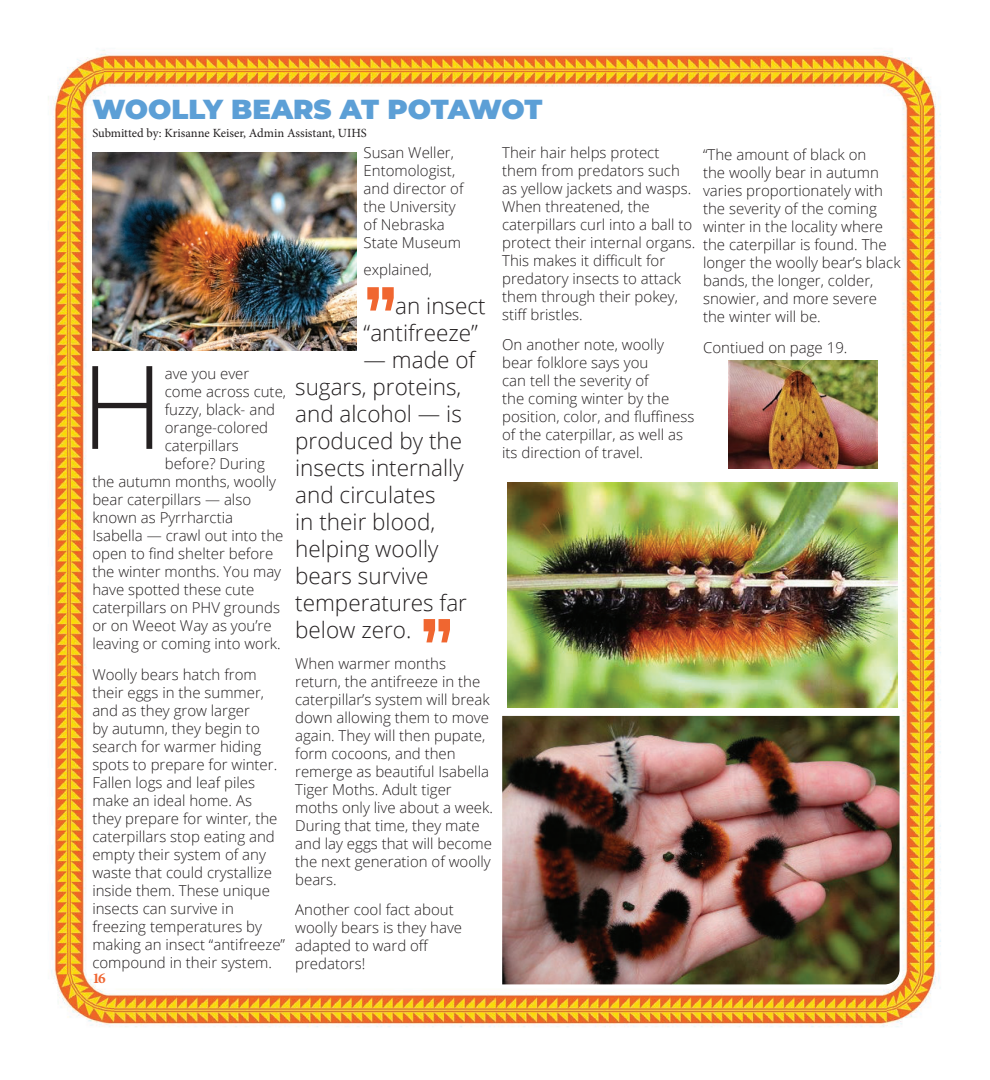
<style>
.page{position:relative;width:990px;height:1080px;background:#fff}
.page>*{position:absolute;margin:0;border:0;box-sizing:border-box;transform-origin:0 0}
.t1{font:300 115.88px "Open Sans";color:#231f20}
.t2{font:900 27.5px "Montserrat";letter-spacing:-.005em;color:#5c9fd6}
.t3{font:300 22.5px/27px "Open Sans";color:#231f20}
.t4{font:300 15px/18px "Open Sans";color:#231f20}
.t5{font:700 15px "Minion Pro";color:#ef6430}
.t6{font:12.5px "Minion Pro";letter-spacing:-.005em;color:#231f20}
</style>
<div class="page">
<img style="left:48px;top:49px;width:893px;height:978px">
<svg style="left:367px;top:287px;width:27px;height:24px"></svg>
<svg style="left:424px;top:619px;width:26px;height:23px"></svg>
<img style="left:92px;top:152px;width:264px;height:198px">
<img style="left:728px;top:360px;width:150px;height:108px">
<img style="left:502px;top:716px;width:398px;height:268px">
<img style="left:508px;top:482px;width:389px;height:225px">
<h2 class="t2" style="left:92px;top:89px;width:452px">WOOLLY BEARS AT POTAWOT</h2>
<p class="t6" style="left:92px;top:125px;width:276px">Submitted by: Krisanne Keiser, Admin Assistant, UIHS</p>
<p class="t4" style="left:364px;top:143px;width:101px">Susan Weller,<br>Entomologist, and director of the University of Nebraska<br>State Museum</p>
<p class="t4" style="left:364px;top:260px;width:70px">explained,</p>
<h3 class="t3" style="left:364px;top:292px;width:124px;text-indent:32px">an insect “antifreeze”</h3>
<h3 class="t3" style="left:295px;top:346px;width:182px;text-indent:68px">— made of sugars, proteins, and alcohol — is produced by the insects internally and circulates<br>in their blood, helping woolly bears survive temperatures far below zero.</h3>
<p class="t4" style="left:295px;top:654px;width:199px">When warmer months return, the antifreeze in the caterpillar’s system will break down allowing them to move again. They will then pupate, form cocoons, and then remerge as beautiful Isabella<br>Tiger Moths. Adult tiger moths only live about a week.<br>During that time, they mate and lay eggs that will become the next generation of woolly bears.</p>
<p class="t4" style="left:295px;top:900px;width:168px">Another cool fact about woolly bears is they have adapted to ward off predators!</p>
<h1 class="t1" style="left:81px;top:327px;width:85px">H</h1>
<p class="t4" style="left:165px;top:365px;width:86px">ave you ever</p>
<p class="t4" style="left:165px;top:383px;width:123px">come across cute,</p>
<p class="t4" style="left:165px;top:401px;width:112px">fuzzy, black- and</p>
<p class="t4" style="left:165px;top:419px;width:105px">orange-colored</p>
<p class="t4" style="left:165px;top:437px;width:76px">caterpillars</p>
<p class="t4" style="left:165px;top:455px;width:102px">before? During</p>
<p class="t4" style="left:92px;top:473px;width:185px">the autumn months, woolly</p>
<p class="t4" style="left:92px;top:491px;width:160px">bear caterpillars — also</p>
<p class="t4" style="left:92px;top:509px;width:142px">known as Pyrrharctia</p>
<p class="t4" style="left:92px;top:527px;width:193px">Isabella — crawl out into the</p>
<p class="t4" style="left:92px;top:545px;width:182px">open to find shelter before</p>
<p class="t4" style="left:92px;top:563px;width:190px">the winter months. You may</p>
<p class="t4" style="left:92px;top:581px;width:164px">have spotted these cute</p>
<p class="t4" style="left:92px;top:599px;width:189px">caterpillars on PHV grounds</p>
<p class="t4" style="left:92px;top:617px;width:181px">or on Weeot Way as you’re</p>
<p class="t4" style="left:92px;top:635px;width:190px">leaving or coming into work.</p>
<p class="t4" style="left:92px;top:665px;width:194px">Woolly bears hatch from their eggs in the summer, and as they grow larger<br>by autumn, they begin to search for warmer hiding spots to prepare for winter.<br>Fallen logs and leaf piles make an ideal home. As<br>they prepare for winter, the caterpillars stop eating and empty their system of any waste that could crystallize inside them. These unique insects can survive in freezing temperatures by making an insect “antifreeze” compound in their system.</p>
<p class="t5" style="left:92px;top:968px;width:15px">16</p>
<p class="t4" style="left:502px;top:143px;width:195px">Their hair helps protect them from predators such as yellow jackets and wasps.<br>When threatened, the caterpillars curl into a ball to protect their internal organs.<br>This makes it difficult for predatory insects to attack them through their pokey, stiff bristles.</p>
<p class="t4" style="left:502px;top:335px;width:194px">On another note, woolly bear folklore says you<br>can tell the severity of<br>the coming winter by the position, color, and fluffiness of the caterpillar, as well as its direction of travel.</p>
<p class="t4" style="left:703px;top:145px;width:199px">“The amount of black on<br>the woolly bear in autumn varies proportionately with the severity of the coming winter in the locality where the caterpillar is found. The longer the woolly bear’s black bands, the longer, colder, snowier, and more severe the winter will be.</p>
<p class="t4" style="left:703px;top:338px;width:146px">Contiued on page 19.</p>
</div>
